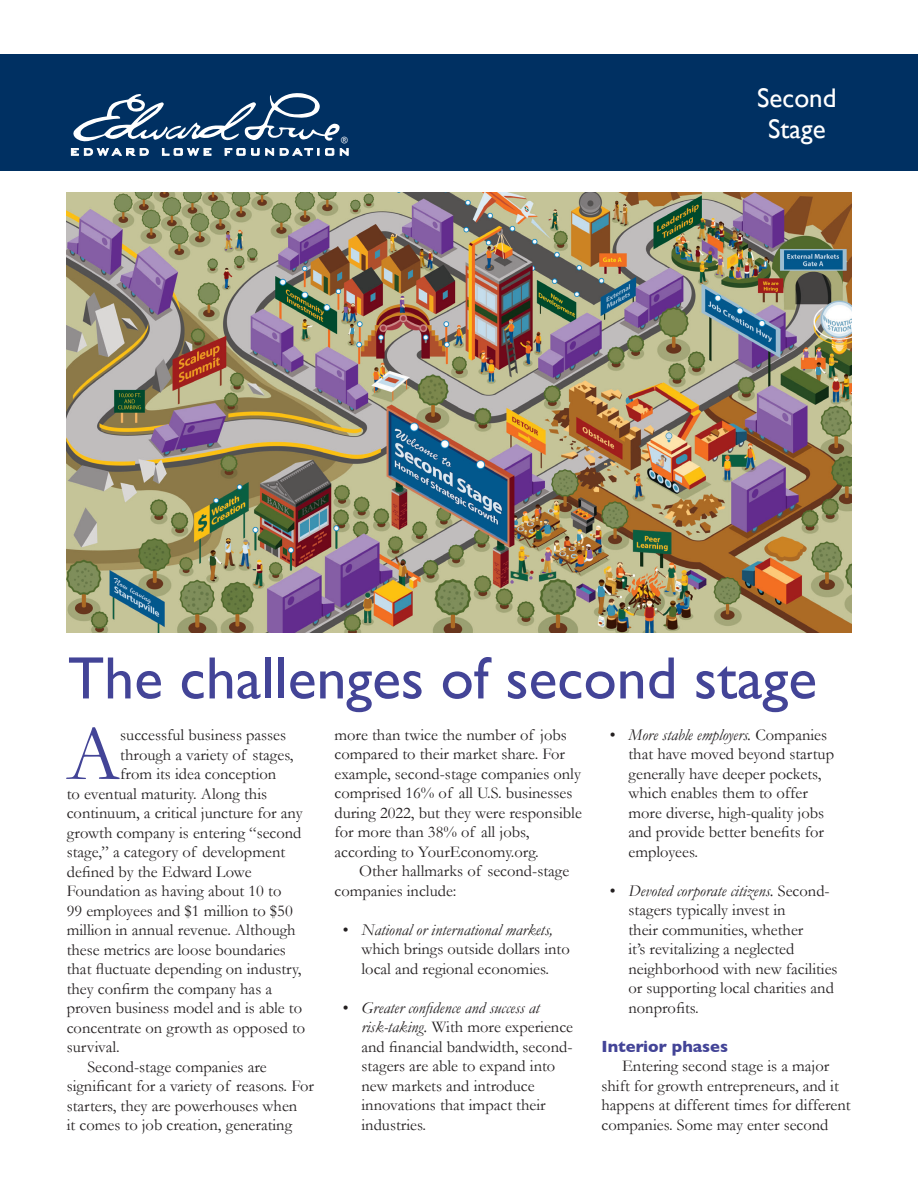
<style>
.page{position:relative;width:918px;height:1188px;background:#fff}
.page>*{position:absolute;margin:0;border:0;box-sizing:border-box;transform-origin:0 0}
.t1{font:79.05px "Garamond";color:#434497}
.t2{font:60px "Gill Sans";color:#434497}
.t3{font:27px "Gill Sans";color:#fff}
.t4{font:16.5px/19.5px "Garamond";color:#231f20}
.t5{font:700 16.5px "Gill Sans";color:#434497}
.t6{font:9px "Gill Sans";color:#fff}
.s1{font-style:italic}
</style>
<div class="page">
<img style="left:66px;top:192px;width:786px;height:441px">
<div style="left:0;top:54px;width:918px;height:117px;background:#003062"></div>
<svg style="left:71px;top:93px;width:277px;height:63px"></svg>
<p class="t6" style="left:341px;top:134px;width:8px">®</p>
<p class="t3" style="left:757px;top:82px;width:81px">Second</p>
<p class="t3" style="left:768px;top:113px;width:59px">Stage</p>
<p class="t2" style="left:68px;top:643px;width:751px">The challenges of second stage</p>
<p class="t1" style="left:67px;top:707px;width:55px">A</p>
<p class="t4" style="left:120px;top:725px;width:167px">successful business passes</p>
<p class="t4" style="left:334px;top:725px;width:249px">more than twice the number of jobs compared to their market share. For example, second-stage companies only comprised 16% of all U.S. businesses during 2022, but they were responsible for more than 38% of all jobs, according to YourEconomy.org.</p>
<p class="t4" style="left:334px;top:861px;width:236px;text-indent:25px">Other hallmarks of second-stage companies include:</p>
<p class="t4" style="left:362px;top:920px;width:210px;text-indent:-19px">• <span class="s1">National or international markets, </span>which brings outside dollars into local and regional economies.</p>
<p class="t4" style="left:362px;top:998px;width:213px;text-indent:-19px">• <span class="s1">Greater confidence and success at risk-taking.</span> With more experience and financial bandwidth, second&shy;stagers are able to expand into new markets and introduce innovations that impact their industries.</p>
<p class="t4" style="left:628px;top:725px;width:207px;text-indent:-19px">• <span class="s1">More stable employers.</span> Companies that have moved beyond startup generally have deeper pockets, which enables them to offer more diverse, high-quality jobs and provide better benefits for employees.</p>
<p class="t4" style="left:628px;top:881px;width:211px;text-indent:-19px">• <span class="s1">Devoted corporate citizens.</span> Second&shy;stagers typically invest in<br>their communities, whether<br>it’s revitalizing a neglected neighborhood with new facilities or supporting local charities and nonprofits.</p>
<p class="t5" style="left:602px;top:1033px;width:128px">Interior phases</p>
<p class="t4" style="left:602px;top:1056px;width:251px;text-indent:21px">Entering second stage is a major shift for growth entrepreneurs, and it happens at different times for different companies. Some may enter second</p>
<p class="t4" style="left:120px;top:744px;width:175px">through a variety of stages,</p>
<p class="t4" style="left:120px;top:764px;width:158px">from its idea conception</p>
<p class="t4" style="left:67px;top:783px;width:202px">to eventual maturity. Along this</p>
<p class="t4" style="left:67px;top:803px;width:238px">continuum, a critical juncture for any</p>
<p class="t4" style="left:67px;top:822px;width:236px">growth company is entering “second</p>
<p class="t4" style="left:67px;top:842px;width:220px">stage,” a category of development</p>
<p class="t4" style="left:67px;top:861px;width:186px">defined by the Edward Lowe</p>
<p class="t4" style="left:67px;top:881px;width:216px">Foundation as having about 10 to</p>
<p class="t4" style="left:67px;top:900px;width:228px">99 employees and $1 million to $50</p>
<p class="t4" style="left:67px;top:920px;width:230px">million in annual revenue. Although</p>
<p class="t4" style="left:67px;top:939px;width:221px">these metrics are loose boundaries</p>
<p class="t4" style="left:67px;top:959px;width:236px">that fluctuate depending on industry,</p>
<p class="t4" style="left:67px;top:978px;width:207px">they confirm the company has a</p>
<p class="t4" style="left:67px;top:998px;width:237px">proven business model and is able to</p>
<p class="t4" style="left:67px;top:1017px;width:240px">concentrate on growth as opposed to</p>
<p class="t4" style="left:67px;top:1037px;width:55px">survival.</p>
<p class="t4" style="left:67px;top:1056px;width:249px;text-indent:21px">Second-stage companies are significant for a variety of reasons. For starters, they are powerhouses when<br>it comes to job creation, generating</p>
</div>
